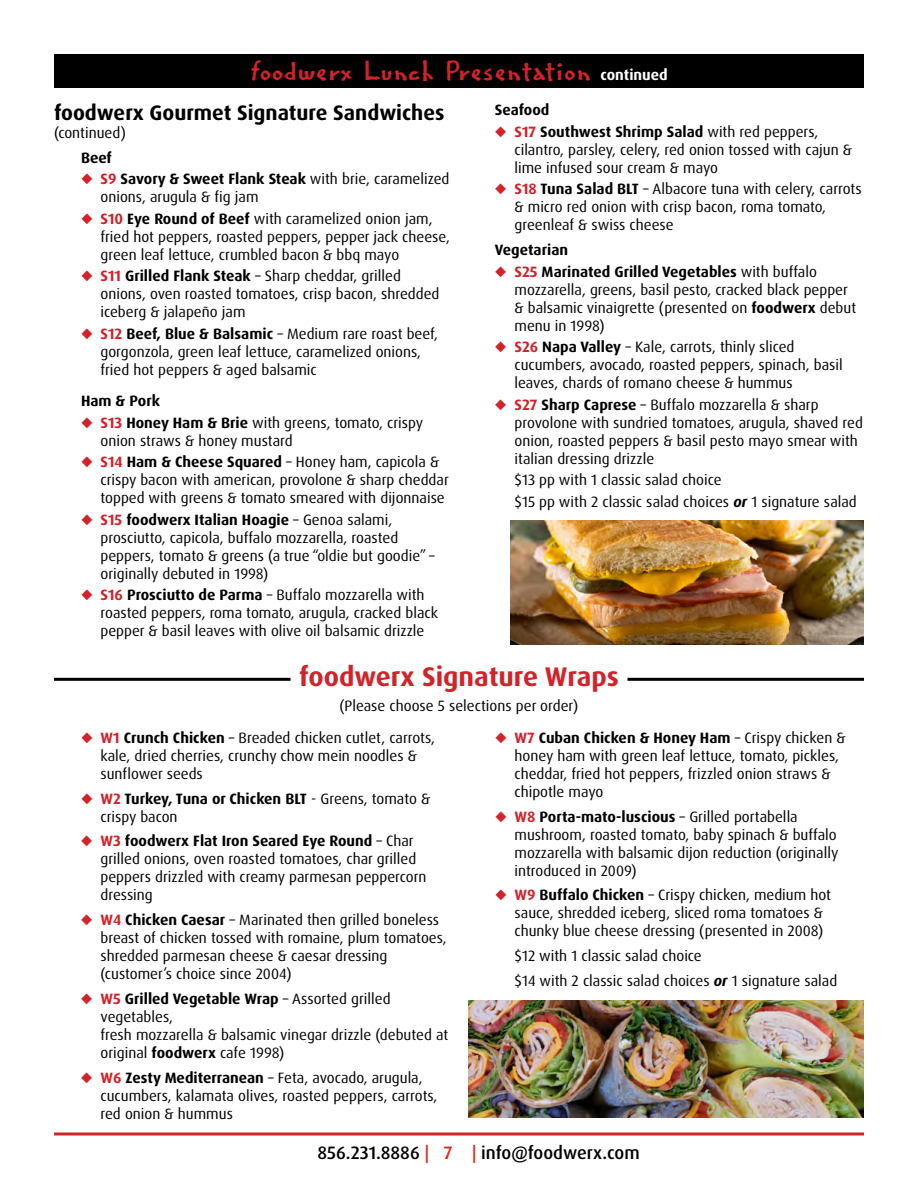
<style>
.page{position:relative;width:918px;height:1188px;background:#fff}
.page>*{position:absolute;margin:0;border:0;box-sizing:border-box;transform-origin:0 0}
.t1{font:30px "Regular Joe";color:#d2232a}
.t2{font:700 27px "Dax Pro";color:#d2232a}
.t3{font:700 21px "Dax Pro";color:#000}
.t4{font:500 18px "Dax Pro";color:#000}
.t5{font:15px/18px "Dax Pro";color:#000}
.t6{font:700 15px "Dax Pro";color:#000}
.s1{font-family:"Dax Pro";font-weight:700;font-size:15px;color:#fff}
.s2{color:#d2232a}
.s3{font-weight:700;color:#d2232a}
.s4{font-weight:700}
.s5{font-weight:700;font-style:italic}
.s6{color:#e1251b}
</style>
<div class="page">
<svg style="left:54px;top:1132px;width:810px;height:4px"></svg>
<div style="left:54px;top:54px;width:810px;height:33px;background:#000"></div>
<img style="left:511px;top:521px;width:353px;height:124px">
<hr style="left:54px;top:678px;width:237px;height:3px;background:#000">
<hr style="left:627px;top:678px;width:237px;height:3px;background:#000">
<img style="left:468px;top:1000px;width:396px;height:118px">
<h1 class="t1" style="left:250px;top:52px;width:419px">foodwerx Lunch Presentation <span class="s1">continued</span></h1>
<p class="t6" style="left:495px;top:101px;width:56px">Seafood</p>
<p class="t5" style="left:514px;top:123px;width:339px;text-indent:-20px"><span class="s2">◆</span> <span class="s3">S17</span> <span class="s4">Southwest Shrimp Salad</span> with red peppers, cilantro, parsley, celery, red onion tossed with cajun &amp; lime infused sour cream &amp; mayo</p>
<p class="t5" style="left:514px;top:180px;width:349px;text-indent:-20px"><span class="s2">◆</span> <span class="s3">S18</span> <span class="s4">Tuna Salad BLT</span> – Albacore tuna with celery, carrots &amp; micro red onion with crisp bacon, roma tomato, greenleaf &amp; swiss cheese</p>
<p class="t6" style="left:495px;top:240px;width:75px">Vegetarian</p>
<p class="t5" style="left:514px;top:263px;width:343px;text-indent:-20px"><span class="s2">◆</span> <span class="s3">S25</span> <span class="s4">Marinated Grilled Vegetables</span> with buffalo mozzarella, greens, basil pesto, cracked black pepper &amp; balsamic vinaigrette (presented on <span class="s4">foodwerx</span> debut menu in 1998)</p>
<p class="t5" style="left:514px;top:338px;width:330px;text-indent:-20px"><span class="s2">◆</span> <span class="s3">S26</span> <span class="s4">Napa Valley</span> – Kale, carrots, thinly sliced cucumbers, avocado, roasted peppers, spinach, basil leaves, chards of romano cheese &amp; hummus</p>
<p class="t5" style="left:514px;top:396px;width:350px;text-indent:-20px"><span class="s2">◆</span> <span class="s3">S27</span> <span class="s4">Sharp Caprese</span> – Buffalo mozzarella &amp; sharp provolone with sundried tomatoes, arugula, shaved red onion, roasted peppers &amp; basil pesto mayo smear with italian dressing drizzle</p>
<p class="t5" style="left:514px;top:469px;width:344px;line-height:21.5px">$13 pp with 1 classic salad choice<br>$15 pp with 2 classic salad choices <span class="s5">or</span> 1 signature salad</p>
<h3 class="t3" style="left:54px;top:99px;width:392px">foodwerx Gourmet Signature Sandwiches</h3>
<p class="t5" style="left:54px;top:124px;width:73px">(continued)</p>
<p class="t6" style="left:81px;top:148px;width:32px">Beef</p>
<p class="t5" style="left:100px;top:170px;width:351px;text-indent:-20px"><span class="s2">◆</span> <span class="s3">S9</span> <span class="s4">Savory &amp; Sweet Flank Steak</span> with brie, caramelized onions, arugula &amp; fig jam</p>
<p class="t5" style="left:100px;top:210px;width:351px;text-indent:-20px"><span class="s2">◆</span> <span class="s3">S10</span> <span class="s4">Eye Round of Beef</span> with caramelized onion jam, fried hot peppers, roasted peppers, pepper jack cheese, green leaf lettuce, crumbled bacon &amp; bbq mayo</p>
<p class="t5" style="left:100px;top:267px;width:340px;text-indent:-20px"><span class="s2">◆</span> <span class="s3">S11</span> <span class="s4">Grilled Flank Steak</span> – Sharp cheddar, grilled onions, oven roasted tomatoes, crisp bacon, shredded iceberg &amp; jalapeño jam</p>
<p class="t5" style="left:100px;top:325px;width:339px;text-indent:-20px"><span class="s2">◆</span> <span class="s3">S12</span> <span class="s4">Beef, Blue &amp; Balsamic</span> – Medium rare roast beef, gorgonzola, green leaf lettuce, caramelized onions, fried hot peppers &amp; aged balsamic</p>
<p class="t6" style="left:81px;top:392px;width:81px">Ham &amp; Pork</p>
<p class="t5" style="left:100px;top:414px;width:324px;text-indent:-20px"><span class="s2">◆</span> <span class="s3">S13</span> <span class="s4">Honey Ham &amp; Brie</span> with greens, tomato, crispy onion straws &amp; honey mustard</p>
<p class="t5" style="left:100px;top:453px;width:350px;text-indent:-20px"><span class="s2">◆</span> <span class="s3">S14</span> <span class="s4">Ham &amp; Cheese Squared</span> – Honey ham, capicola &amp; crispy bacon with american, provolone &amp; sharp cheddar topped with greens &amp; tomato smeared with dijonnaise</p>
<p class="t5" style="left:100px;top:511px;width:336px;text-indent:-20px"><span class="s2">◆</span> <span class="s3">S15</span> <span class="s4">foodwerx Italian Hoagie</span> – Genoa salami, prosciutto, capicola, buffalo mozzarella, roasted peppers, tomato &amp; greens (a true “oldie but goodie” – originally debuted in 1998)</p>
<p class="t5" style="left:100px;top:586px;width:339px;text-indent:-20px"><span class="s2">◆</span> <span class="s3">S16</span> <span class="s4">Prosciutto de Parma</span> – Buffalo mozzarella with roasted peppers, roma tomato, arugula, cracked black pepper &amp; basil leaves with olive oil balsamic drizzle</p>
<h2 class="t2" style="left:299px;top:660px;width:321px">foodwerx Signature Wraps</h2>
<p class="t5" style="left:340px;top:697px;width:240px">(Please choose 5 selections per order)</p>
<p class="t5" style="left:514px;top:729px;width:333px;text-indent:-20px"><span class="s2">◆</span> <span class="s3">W7</span> <span class="s4">Cuban Chicken &amp; Honey Ham</span> – Crispy chicken &amp; honey ham with green leaf lettuce, tomato, pickles, cheddar, fried hot peppers, frizzled onion straws &amp; chipotle mayo</p>
<p class="t5" style="left:514px;top:808px;width:325px;text-indent:-20px"><span class="s2">◆</span> <span class="s3">W8</span> <span class="s4">Porta-mato-luscious</span> – Grilled portabella mushroom, roasted tomato, baby spinach &amp; buffalo mozzarella with balsamic dijon reduction (originally introduced in 2009)</p>
<p class="t5" style="left:514px;top:886px;width:318px;text-indent:-20px"><span class="s2">◆</span> <span class="s3">W9</span> <span class="s4">Buffalo Chicken</span> – Crispy chicken, medium hot sauce, shredded iceberg, sliced roma tomatoes &amp; chunky blue cheese dressing (presented in 2008)</p>
<p class="t5" style="left:514px;top:944px;width:324px;line-height:24.8px">$12 with 1 classic salad choice<br>$14 with 2 classic salad choices <span class="s5">or</span> 1 signature salad</p>
<p class="t5" style="left:100px;top:729px;width:336px;text-indent:-20px"><span class="s2">◆</span> <span class="s3">W1</span> <span class="s4">Crunch Chicken</span> – Breaded chicken cutlet, carrots, kale, dried cherries, crunchy chow mein noodles &amp; sunflower seeds</p>
<p class="t5" style="left:100px;top:790px;width:331px;text-indent:-20px"><span class="s2">◆</span> <span class="s3">W2</span> <span class="s4">Turkey, Tuna or Chicken BLT</span> - Greens, tomato &amp; crispy bacon</p>
<p class="t5" style="left:100px;top:832px;width:328px;text-indent:-20px"><span class="s2">◆</span> <span class="s3">W3</span> <span class="s4">foodwerx Flat Iron Seared Eye Round</span> – Char grilled onions, oven roasted tomatoes, char grilled peppers drizzled with creamy parmesan peppercorn dressing</p>
<p class="t5" style="left:100px;top:911px;width:348px;text-indent:-20px"><span class="s2">◆</span> <span class="s3">W4</span> <span class="s4">Chicken Caesar</span> – Marinated then grilled boneless breast of chicken tossed with romaine, plum tomatoes, shredded parmesan cheese &amp; caesar dressing (customer’s choice since 2004)</p>
<p class="t5" style="left:100px;top:990px;width:349px;text-indent:-20px"><span class="s2">◆</span> <span class="s3">W5</span> <span class="s4">Grilled Vegetable Wrap</span> – Assorted grilled vegetables,<br>fresh mozzarella &amp; balsamic vinegar drizzle (debuted at original <span class="s4">foodwerx</span> cafe 1998)</p>
<p class="t5" style="left:100px;top:1069px;width:338px;text-indent:-20px"><span class="s2">◆</span> <span class="s3">W6</span> <span class="s4">Zesty Mediterranean</span> – Feta, avocado, arugula, cucumbers, kalamata olives, roasted peppers, carrots, red onion &amp; hummus</p>
<p class="t4" style="left:317px;top:1141px;width:324px">856.231.8886 <span class="s6">| 7 |</span> info@foodwerx.com</p>
</div>
